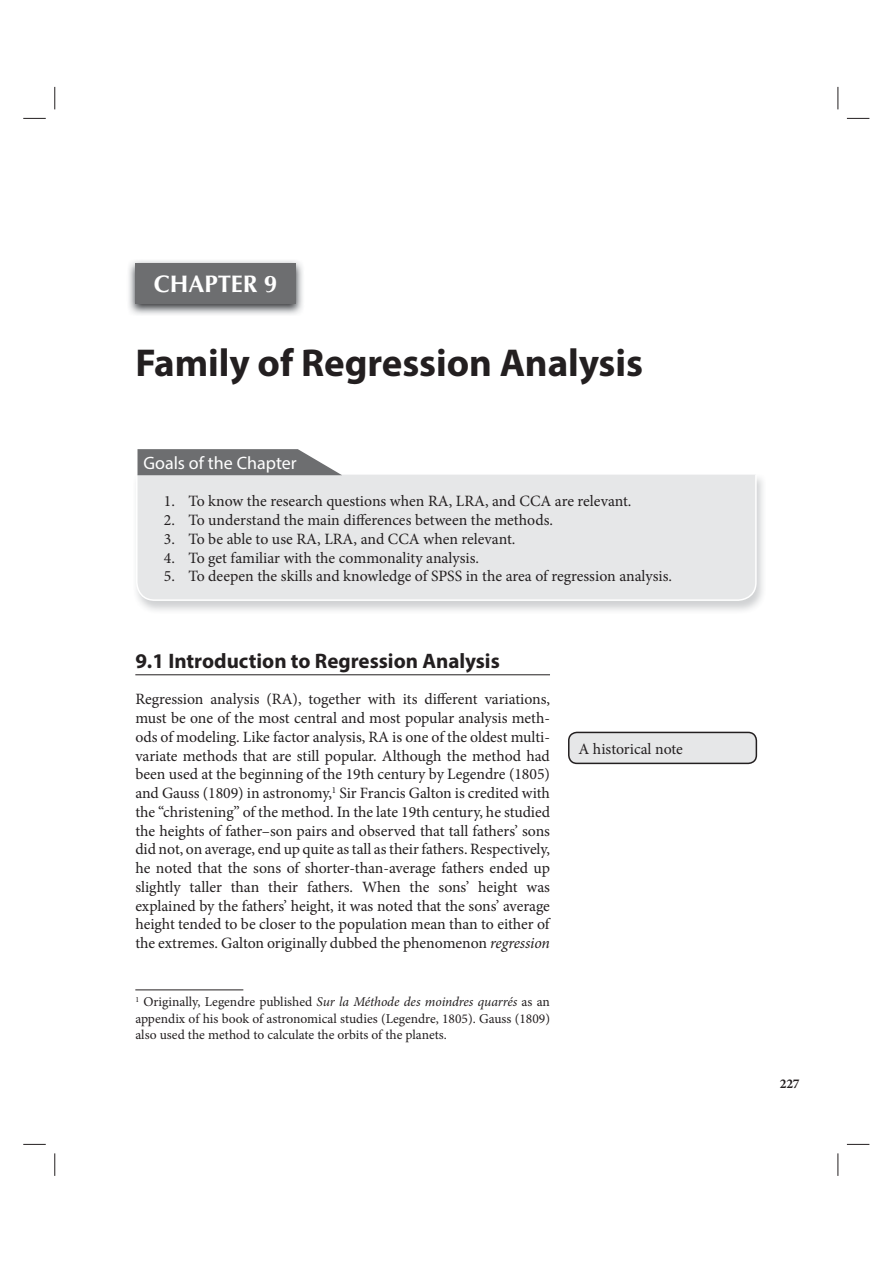
<style>
.page{position:relative;width:893px;height:1263px;background:#fff}
.page>*{position:absolute;margin:0;border:0;box-sizing:border-box;transform-origin:0 0}
.t1{font:700 39px "Myriad Pro";color:#231f20}
.t2{font:700 24px "Optima";color:#fff}
.t3{font:700 21px "Myriad Pro";color:#231f20}
.t4{font:18px "Myriad Pro";color:#fff}
.t5{font:15.75px/18.8px "Minion Pro";color:#231f20;text-align:justify}
.t6{font:13.5px/16.5px "Minion Pro";color:#231f20;text-align:justify}
.t7{font:700 13.5px "Minion Pro";color:#231f20}
.s1{font-style:italic}
</style>
<div class="page">
<img style="left:129px;top:260px;width:174px;height:55px">
<div style="left:135px;top:263px;width:161px;height:40px;background:#6d6e70"></div>
<hr style="left:135px;top:674px;width:415px;height:1px;background:#231f20">
<hr style="left:135px;top:990px;width:108px;height:1px;background:#231f20">
<div style="left:569px;top:732px;width:187px;height:31px;background:#e6e7e8;border-radius:8px"></div>
<div style="left:568px;top:732px;width:189px;height:32px;border:2px solid #231f20;border-radius:8px"></div>
<div style="left:135px;top:474px;width:622px;height:128px;background:#e6e7e8"></div>
<svg style="left:137px;top:449px;width:205px;height:26px;background:#7d7e80"></svg>
<svg style="left:23px;top:118px;width:23px;height:1px"></svg>
<svg style="left:847px;top:118px;width:22px;height:1px"></svg>
<svg style="left:23px;top:1144px;width:23px;height:1px"></svg>
<svg style="left:847px;top:1144px;width:22px;height:1px"></svg>
<svg style="left:55px;top:87px;width:1px;height:22px"></svg>
<svg style="left:55px;top:1153px;width:1px;height:23px"></svg>
<svg style="left:838px;top:87px;width:1px;height:22px"></svg>
<svg style="left:838px;top:1153px;width:1px;height:23px"></svg>
<p class="t2" style="left:154px;top:274px;width:125px">CHAPTER 9</p>
<p class="t1" style="left:135px;top:339px;width:509px">Family of Regression Analysis</p>
<p class="t4" style="left:143px;top:452px;width:155px">Goals of the Chapter</p>
<p class="t5" style="left:164px;top:493px;width:469px">1. To know the research questions when RA, LRA, and CCA are relevant.</p>
<p class="t5" style="left:164px;top:512px;width:391px">2. To understand the main differences between the methods.</p>
<p class="t5" style="left:164px;top:531px;width:353px">3. To be able to use RA, LRA, and CCA when relevant.</p>
<p class="t5" style="left:164px;top:550px;width:317px">4. To get familiar with the commonality analysis.</p>
<p class="t5" style="left:164px;top:568px;width:510px">5. To deepen the skills and knowledge of SPSS in the area of regression analysis.</p>
<p class="t3" style="left:135px;top:648px;width:366px">9.1 Introduction to Regression Analysis</p>
<p class="t5" style="left:135px;top:691px;width:416px">Regression analysis (RA), together with its different variations, must be one of the most central and most popular analysis meth&shy;ods of modeling. Like factor analysis, RA is one of the oldest multi&shy;variate methods that are still popular. Although the method had been used at the beginning of the 19th century by Legendre (1805) and Gauss (1809) in astronomy,<sup>1</sup> Sir Francis Galton is credited with the “christening” of the method. In the late 19th century, he studied the heights of father–son pairs and observed that tall fathers’ sons did not, on average, end up quite as tall as their fathers. Respectively, he noted that the sons of shorter-than-average fathers ended up slightly taller than their fathers. When the sons’ height was explained by the fathers’ height, it was noted that the sons’ average height tended to be closer to the population mean than to either of the extremes. Galton originally dubbed the phenomenon <span class="s1">regression</span></p>
<p class="t6" style="left:135px;top:995px;width:416px"><sup>1</sup> Originally, Legendre published <span class="s1">Sur la Méthode des moindres quarrés</span> as an appendix of his book of astronomical studies (Legendre, 1805). Gauss (1809) also used the method to calculate the orbits of the planets.</p>
<p class="t5" style="left:578px;top:741px;width:106px">A historical note</p>
<p class="t7" style="left:780px;top:1078px;width:21px">227</p>
</div>
